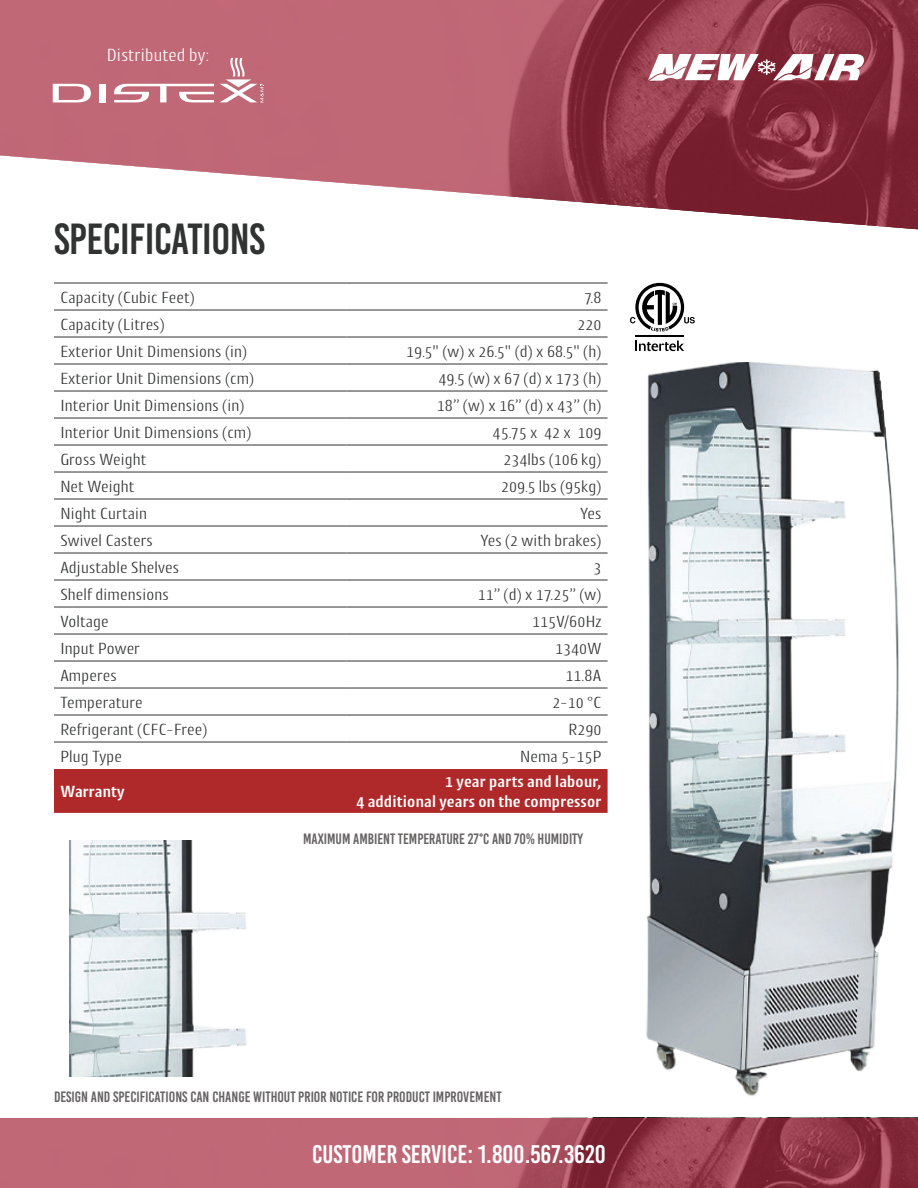
<style>
.page{position:relative;width:918px;height:1188px;background:#fff}
.page>*{position:absolute;margin:0;border:0;box-sizing:border-box;transform-origin:0 0}
.t1{font:43.5px "Bebas Kai";letter-spacing:-.01em;color:#313232}
.t2{font:25.5px "Bebas Kai";color:#fff}
.t3{font:300 18px "Cantiga";color:#fff}
.t4{font:300 16.5px "Cantiga";color:#313232}
.t5{font:600 16.5px/19.5px "Cantiga";color:#fff;text-align:right}
.t6{font:15px "Bebas Kai";color:#666363}
</style>
<div class="page">
<svg style="left:0;top:0;width:918px;height:230px"></svg>
<svg style="left:0;top:1118px;width:918px;height:70px;background:#ad5363"></svg>
<svg style="left:648px;top:54px;width:216px;height:27px"></svg>
<svg style="left:53px;top:84px;width:38px;height:18px"></svg>
<div style="left:99px;top:84px;width:6px;height:18px;background:#fff"></div>
<svg style="left:114px;top:84px;width:100px;height:18px"></svg>
<svg style="left:220px;top:58px;width:44px;height:45px"></svg>
<svg style="left:54px;top:309px;width:554px;height:433px"></svg>
<svg style="left:347px;top:309px;width:261px;height:28px"></svg>
<div style="left:54px;top:769px;width:554px;height:44px;background:#af292a"></div>
<hr style="left:54px;top:283px;width:293px;height:1px;background:#313232">
<hr style="left:54px;top:310px;width:293px;height:1px;background:#313232">
<hr style="left:54px;top:337px;width:293px;height:1px;background:#313232">
<hr style="left:54px;top:364px;width:293px;height:1px;background:#313232">
<hr style="left:54px;top:391px;width:293px;height:1px;background:#313232">
<hr style="left:54px;top:418px;width:293px;height:1px;background:#313232">
<hr style="left:54px;top:445px;width:293px;height:1px;background:#313232">
<hr style="left:54px;top:472px;width:293px;height:1px;background:#313232">
<hr style="left:54px;top:499px;width:293px;height:1px;background:#313232">
<hr style="left:54px;top:526px;width:293px;height:1px;background:#313232">
<hr style="left:54px;top:553px;width:293px;height:1px;background:#313232">
<hr style="left:54px;top:580px;width:293px;height:1px;background:#313232">
<hr style="left:54px;top:607px;width:293px;height:1px;background:#313232">
<hr style="left:54px;top:634px;width:293px;height:1px;background:#313232">
<hr style="left:54px;top:661px;width:293px;height:1px;background:#313232">
<hr style="left:54px;top:688px;width:293px;height:1px;background:#313232">
<hr style="left:54px;top:715px;width:293px;height:1px;background:#313232">
<hr style="left:347px;top:283px;width:261px;height:1px;background:#313232">
<hr style="left:347px;top:310px;width:261px;height:1px;background:#313232">
<hr style="left:347px;top:337px;width:261px;height:1px;background:#313232">
<hr style="left:347px;top:364px;width:261px;height:1px;background:#313232">
<hr style="left:347px;top:391px;width:261px;height:1px;background:#313232">
<hr style="left:347px;top:418px;width:261px;height:1px;background:#313232">
<hr style="left:347px;top:445px;width:261px;height:1px;background:#313232">
<hr style="left:347px;top:472px;width:261px;height:1px;background:#313232">
<hr style="left:347px;top:499px;width:261px;height:1px;background:#313232">
<hr style="left:347px;top:526px;width:261px;height:1px;background:#313232">
<hr style="left:347px;top:553px;width:261px;height:1px;background:#313232">
<hr style="left:347px;top:580px;width:261px;height:1px;background:#313232">
<hr style="left:347px;top:607px;width:261px;height:1px;background:#313232">
<hr style="left:347px;top:634px;width:261px;height:1px;background:#313232">
<hr style="left:347px;top:661px;width:261px;height:1px;background:#313232">
<hr style="left:347px;top:688px;width:261px;height:1px;background:#313232">
<hr style="left:347px;top:715px;width:261px;height:1px;background:#313232">
<hr style="left:54px;top:742px;width:293px;height:1px;background:#313232">
<hr style="left:347px;top:742px;width:261px;height:1px;background:#313232">
<svg style="left:635px;top:341px;width:49px;height:10px"></svg>
<hr style="left:635px;top:335px;width:49px;height:1px;background:#000">
<svg style="left:630px;top:283px;width:65px;height:49px"></svg>
<img style="left:646px;top:362px;width:253px;height:734px">
<img style="left:69px;top:840px;width:178px;height:236px">
<p class="t3" style="left:106px;top:44px;width:105px">Distributed by:</p>
<h1 class="t1" style="left:54px;top:216px;width:212px">SPECIFICATIONS</h1>
<p class="t4" style="left:60px;top:287px;width:136px">Capacity (Cubic Feet)</p>
<p class="t4" style="left:584px;top:287px;width:19px">7.8</p>
<p class="t4" style="left:60px;top:314px;width:106px">Capacity (Litres)</p>
<p class="t4" style="left:577px;top:314px;width:26px">220</p>
<p class="t4" style="left:60px;top:341px;width:189px">Exterior Unit Dimensions (in)</p>
<p class="t4" style="left:406px;top:341px;width:197px">19.5" (w) x 26.5" (d) x 68.5" (h)</p>
<p class="t4" style="left:60px;top:368px;width:196px">Exterior Unit Dimensions (cm)</p>
<p class="t4" style="left:438px;top:368px;width:165px">49.5 (w) x 67 (d) x 173 (h)</p>
<p class="t4" style="left:60px;top:395px;width:186px">Interior Unit Dimensions (in)</p>
<p class="t4" style="left:437px;top:395px;width:166px">18” (w) x 16” (d) x 43” (h)</p>
<p class="t4" style="left:60px;top:422px;width:193px">Interior Unit Dimensions (cm)</p>
<p class="t4" style="left:493px;top:422px;width:110px">45.75 x 42 x 109</p>
<p class="t4" style="left:60px;top:449px;width:88px">Gross Weight</p>
<p class="t4" style="left:503px;top:449px;width:100px">234lbs (106 kg)</p>
<p class="t4" style="left:60px;top:476px;width:76px">Net Weight</p>
<p class="t4" style="left:501px;top:476px;width:102px">209.5 lbs (95kg)</p>
<p class="t4" style="left:60px;top:503px;width:89px">Night Curtain</p>
<p class="t4" style="left:580px;top:503px;width:23px">Yes</p>
<p class="t4" style="left:60px;top:530px;width:94px">Swivel Casters</p>
<p class="t4" style="left:480px;top:530px;width:123px">Yes (2 with brakes)</p>
<p class="t4" style="left:60px;top:557px;width:121px">Adjustable Shelves</p>
<p class="t4" style="left:594px;top:557px;width:10px">3</p>
<p class="t4" style="left:60px;top:584px;width:110px">Shelf dimensions</p>
<p class="t4" style="left:478px;top:584px;width:125px">11” (d) x 17.25” (w)</p>
<p class="t4" style="left:60px;top:611px;width:50px">Voltage</p>
<p class="t4" style="left:532px;top:611px;width:71px">115V/60Hz</p>
<p class="t4" style="left:60px;top:638px;width:82px">Input Power</p>
<p class="t4" style="left:555px;top:638px;width:48px">1340W</p>
<p class="t4" style="left:60px;top:665px;width:58px">Amperes</p>
<p class="t4" style="left:566px;top:665px;width:38px">11.8A</p>
<p class="t4" style="left:60px;top:692px;width:84px">Temperature</p>
<p class="t4" style="left:553px;top:692px;width:50px">2-10 °C</p>
<p class="t4" style="left:60px;top:719px;width:149px">Refrigerant (CFC-Free)</p>
<p class="t4" style="left:568px;top:719px;width:35px">R290</p>
<p class="t4" style="left:60px;top:746px;width:64px">Plug Type</p>
<p class="t4" style="left:520px;top:746px;width:83px">Nema 5-15P</p>
<p class="t5" style="left:60px;top:781px;width:66px">Warranty</p>
<p class="t5" style="left:356px;top:771px;width:247px">1 year parts and labour,<br>4 additional years on the compressor</p>
<p class="t6" style="left:303px;top:831px;width:282px">MAXIMUM AMBIENT TEMPERATURE 27°C AND 70% HUMIDITY</p>
<p class="t6" style="left:54px;top:1088px;width:449px">DESIGN AND SPECIFICATIONS CAN CHANGE WITHOUT PRIOR NOTICE FOR PRODUCT IMPROVEMENT</p>
<h2 class="t2" style="left:312px;top:1140px;width:295px">CUSTOMER SERVICE: 1.800.567.3620</h2>
</div>
